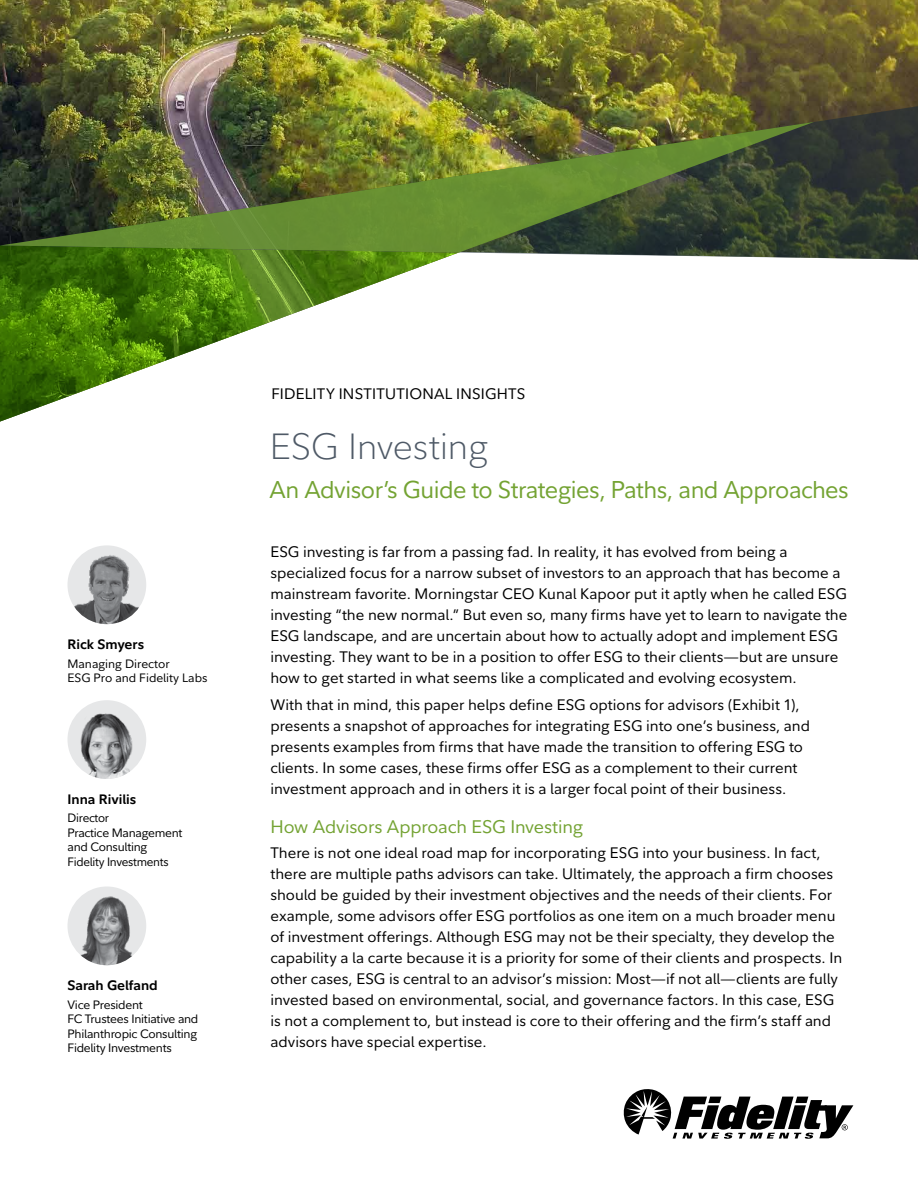
<style>
.page{position:relative;width:918px;height:1188px;background:#fff}
.page>*{position:absolute;margin:0;border:0;box-sizing:border-box;transform-origin:0 0}
.t1{font:300 36px "Fidelity Sans";letter-spacing:-.015em;color:#4f5a67}
.t2{font:24px "Fidelity Sans";letter-spacing:-.02em;color:#74a333}
.t3{font:18px "Fidelity Sans";letter-spacing:-.01em;color:#74a333}
.t4{font:15px/21px "Fidelity Sans";color:#000}
.t5{font:700 13.5px "Fidelity Sans";color:#000}
.t6{font:12px/14.4px "Fidelity Sans";letter-spacing:-.02em;color:#000}
.t7{font:12px/14.4px "Fidelity Sans";color:#000}
</style>
<div class="page">
<img style="left:0;top:0;width:918px;height:106px">
<svg style="left:0;top:260px;width:439px;height:162px"></svg>
<img style="left:0;top:106px;width:918px;height:154px">
<img style="left:0;top:122px;width:814px;height:131px">
<svg style="left:623px;top:1089px;width:230px;height:50px"></svg>
<div style="left:68px;top:545px;width:78px;height:79px;background:#e6e7e8;border-radius:50%"></div>
<img style="left:68px;top:555px;width:78px;height:69px">
<div style="left:68px;top:700px;width:78px;height:79px;background:#e6e7e8;border-radius:50%"></div>
<img style="left:71px;top:705px;width:74px;height:74px">
<img style="left:68px;top:886px;width:78px;height:79px;border-radius:39px">
<p class="t5" style="left:68px;top:635px;width:78px">Rick Smyers</p>
<p class="t7" style="left:68px;top:656px;width:142px">Managing Director<br>ESG Pro and Fidelity Labs</p>
<p class="t5" style="left:68px;top:790px;width:70px">Inna Rivilis</p>
<p class="t6" style="left:68px;top:811px;width:117px">Director<br>Practice Management and Consulting<br>Fidelity Investments</p>
<p class="t5" style="left:68px;top:976px;width:92px">Sarah Gelfand</p>
<p class="t6" style="left:68px;top:997px;width:132px">Vice President<br>FC Trustees Initiative and<br>Philanthropic Consulting<br>Fidelity Investments</p>
<p class="t4" style="left:271px;top:383px;width:256px">FIDELITY INSTITUTIONAL INSIGHTS</p>
<h1 class="t1" style="left:270px;top:423px;width:220px">ESG Investing</h1>
<h2 class="t2" style="left:270px;top:474px;width:581px">An Advisor’s Guide to Strategies, Paths, and Approaches</h2>
<p class="t4" style="left:270px;top:541px;width:579px">ESG investing is far from a passing fad. In reality, it has evolved from being a specialized focus for a narrow subset of investors to an approach that has become a mainstream favorite. Morningstar CEO Kunal Kapoor put it aptly when he called ESG investing “the new normal.” But even so, many firms have yet to learn to navigate the ESG landscape, and are uncertain about how to actually adopt and implement ESG investing. They want to be in a position to offer ESG to their clients—but are unsure how to get started in what seems like a complicated and evolving ecosystem.</p>
<p class="t4" style="left:270px;top:694px;width:541px">With that in mind, this paper helps define ESG options for advisors (Exhibit 1), presents a snapshot of approaches for integrating ESG into one’s business, and presents examples from firms that have made the transition to offering ESG to clients. In some cases, these firms offer ESG as a complement to their current investment approach and in others it is a larger focal point of their business.</p>
<p class="t3" style="left:270px;top:815px;width:314px">How Advisors Approach ESG Investing</p>
<p class="t4" style="left:270px;top:842px;width:573px">There is not one ideal road map for incorporating ESG into your business. In fact, there are multiple paths advisors can take. Ultimately, the approach a firm chooses should be guided by their investment objectives and the needs of their clients. For example, some advisors offer ESG portfolios as one item on a much broader menu of investment offerings. Although ESG may not be their specialty, they develop the capability a la carte because it is a priority for some of their clients and prospects. In other cases, ESG is central to an advisor’s mission: Most—if not all—clients are fully invested based on environmental, social, and governance factors. In this case, ESG is not a complement to, but instead is core to their offering and the firm’s staff and advisors have special expertise.</p>
</div>
